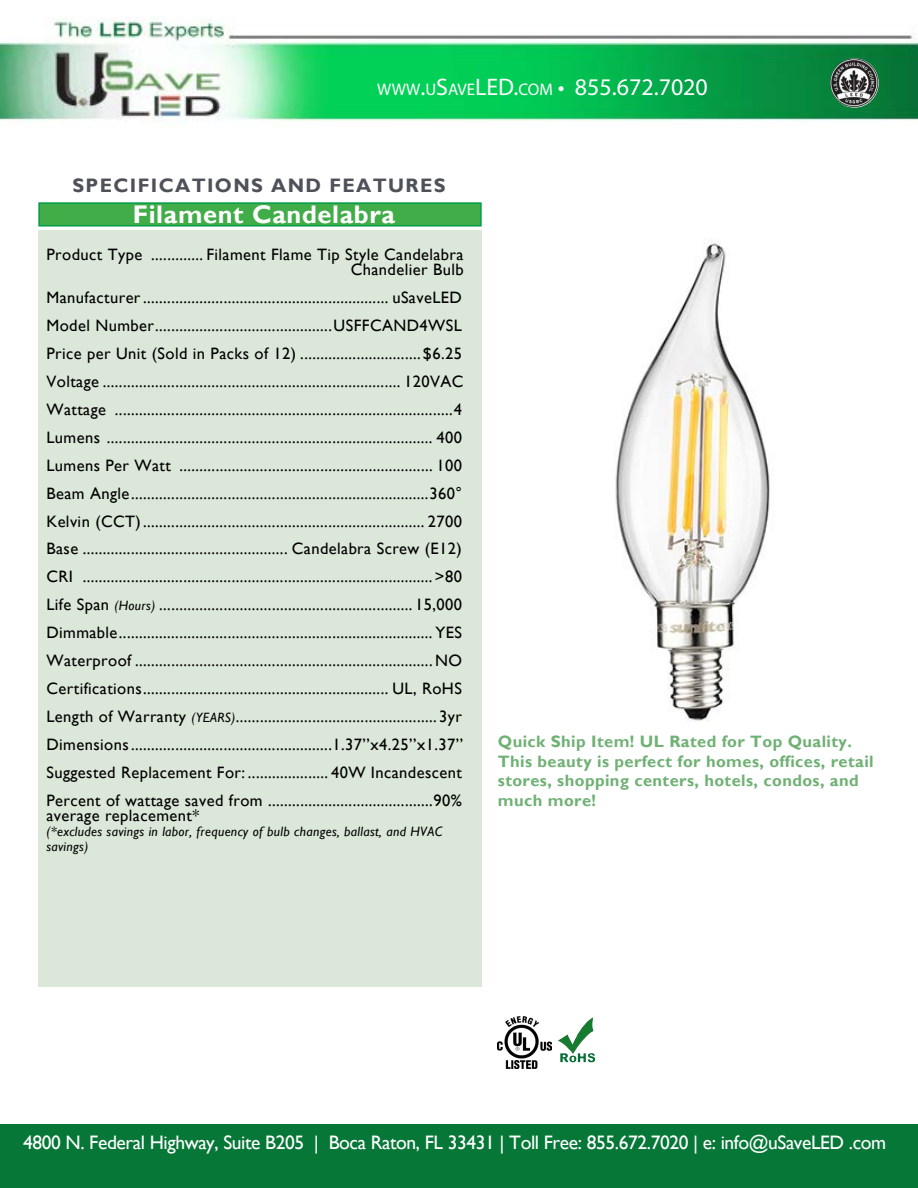
<style>
.page{position:relative;width:918px;height:1188px;background:#fff}
.page>*{position:absolute;margin:0;border:0;box-sizing:border-box;transform-origin:0 0}
.t1{font:700 25.5px "Gill Sans";letter-spacing:.025em;color:#fff}
.t2{font:24px "Myriad Pro";color:#fff}
.t3{font:19.5px "Gill Sans";letter-spacing:-.02em;color:#fff}
.t4{font:700 19.5px "Gill Sans";letter-spacing:.07em;color:#4e5158}
.t5{font:16.5px/27.9px "Gill Sans";letter-spacing:.025em;color:#000;text-align:right}
.t6{font:700 16.5px/19.5px "Gill Sans";letter-spacing:.025em;color:#70b175}
.t7{font:italic 13.5px/15px "Gill Sans";letter-spacing:.025em;color:#000}
.s1{font-size:16.8px}
.s2{font-style:italic;font-size:13.5px}
</style>
<div class="page">
<div style="left:38px;top:230px;width:444px;height:757px;background:#dbe7d8"></div>
<div style="left:38px;top:202px;width:444px;height:25px;background:#41ad49;border:2px solid #019c49"></div>
<div style="left:0;top:1124px;width:918px;height:64px;background:#067737"></div>
<img style="left:0;top:17px;width:918px;height:105px">
<img style="left:830px;top:58px;width:49px;height:50px;border-radius:25px">
<img style="left:498px;top:1016px;width:54px;height:53px">
<img style="left:558px;top:1017px;width:38px;height:46px">
<img style="left:615px;top:240px;width:155px;height:482px">
<h2 class="t2" style="left:377px;top:72px;width:332px"><span class="s1">WWW</span>.<span class="s1">U</span>S<span class="s1">AVE</span>LED.<span class="s1">COM</span> • 855.672.7020</h2>
<p class="t4" style="left:72px;top:173px;width:375px">SPECIFICATIONS AND FEATURES</p>
<h1 class="t1" style="left:133px;top:199px;width:264px">Filament Candelabra</h1>
<p class="t5" style="left:46px;top:247px;width:419px;line-height:15px">Product Type ............. Filament Flame Tip Style Candelabra<br>Chandelier Bulb</p>
<p class="t5" style="left:46px;top:284px;width:419px;text-align:justify">Manufacturer............................................................. uSaveLED Model Number............................................USFFCAND4WSL Price per Unit (Sold in Packs of 12) .............................. $6.25<br>Voltage .......................................................................... 120VAC Wattage ....................................................................................4<br>Lumens ................................................................................. 400<br>Lumens Per Watt ............................................................... 100<br>Beam Angle..........................................................................360° Kelvin (CCT)...................................................................... 2700<br>Base ................................................... Candelabra Screw (E12)<br>CRI ....................................................................................... &gt;80<br>Life Span <span class="s2">(Hours)</span> ............................................................... 15,000<br>Dimmable.............................................................................. YES Waterproof ..........................................................................NO Certifications............................................................. UL, RoHS Length of Warranty <span class="s2">(YEARS)</span>.................................................. 3yr Dimensions..................................................1.37’’x4.25’’x1.37’’ Suggested Replacement For: .................... 40W Incandescent Percent of wattage saved from .........................................90%</p>
<p class="t5" style="left:46px;top:802px;width:154px">average replacement*</p>
<p class="t7" style="left:46px;top:824px;width:397px">(*excludes savings in labor, frequency of bulb changes, ballast, and HVAC savings)</p>
<p class="t6" style="left:498px;top:733px;width:377px">Quick Ship Item! UL Rated for Top Quality.<br>This beauty is perfect for homes, offices, retail stores, shopping centers, hotels, condos, and much more!</p>
<p class="t3" style="left:23px;top:1131px;width:865px">4800 N. Federal Highway, Suite B205 | Boca Raton, FL 33431 | Toll Free: 855.672.7020 | e: info@uSaveLED .com</p>
</div>
